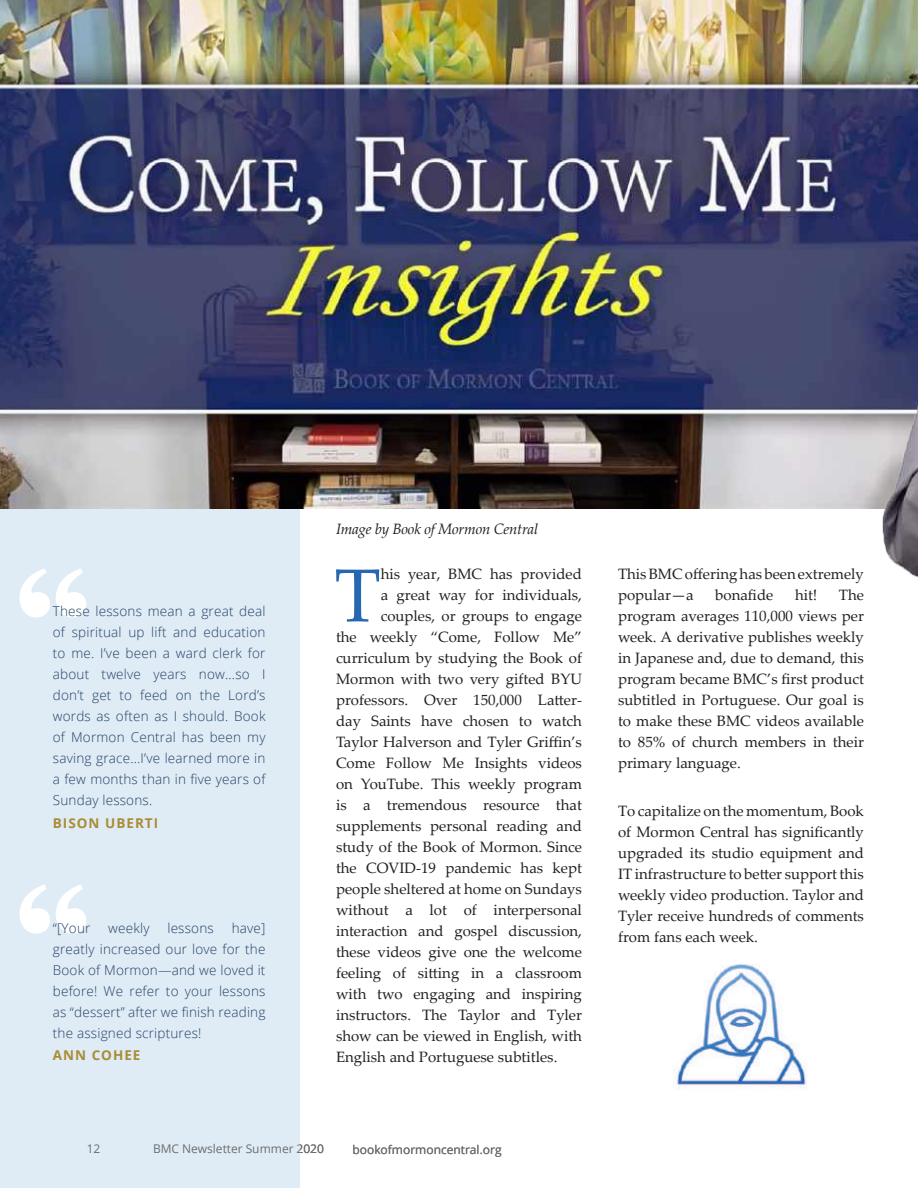
<style>
.page{position:relative;width:918px;height:1188px;background:#fff}
.page>*{position:absolute;margin:0;border:0;box-sizing:border-box;transform-origin:0 0}
.t1{font:75.3px "Palatino Linotype";color:#2767b2}
.t2{font:15px/21px "Palatino Linotype";color:#231f20;text-align:justify}
.t3{font:italic 15px "Palatino Linotype";letter-spacing:-.015em;color:#231f20}
.t4{font:300 13.5px/21px "Open Sans";letter-spacing:.015em;color:#233f66;text-align:justify}
.t5{font:700 13.5px "Open Sans";letter-spacing:.075em;color:#a98c33}
.t6{font:12px "Open Sans";color:#6c6d70}
</style>
<div class="page">
<div style="left:0;top:0;width:300px;height:1188px;background:#dfecf5"></div>
<img style="left:673px;top:964px;width:134px;height:126px">
<img style="left:0;top:0;width:918px;height:508px">
<img style="left:858px;top:54px;width:60px;height:524px">
<svg style="left:20px;top:568px;width:66px;height:50px"></svg>
<svg style="left:20px;top:884px;width:66px;height:50px"></svg>
<p class="t4" style="left:53px;top:601px;width:214px">These lessons mean a great deal of spiritual up lift and education to me. I’ve been a ward clerk for about twelve years now...so I don’t get to feed on the Lord’s words as often as I should. Book of Mormon Central has been my saving grace...I’ve learned more in a few months than in five years of Sunday lessons.</p>
<p class="t5" style="left:53px;top:813px;width:107px">BISON UBERTI</p>
<p class="t4" style="left:53px;top:917px;width:214px;text-indent:179px">have] greatly increased our love for the Book of Mormon—and we loved it before! We refer to your lessons as “dessert” after we finish reading the assigned scriptures!</p>
<p class="t5" style="left:53px;top:1045px;width:89px">ANN COHEE</p>
<p class="t4" style="left:53px;top:917px;width:39px">“[Your</p>
<p class="t4" style="left:108px;top:917px;width:43px">weekly</p>
<p class="t4" style="left:167px;top:917px;width:48px">lessons</p>
<p class="t3" style="left:336px;top:519px;width:204px">Image by Book of Mormon Central</p>
<h1 class="t1" style="left:335px;top:542px;width:48px">T</h1>
<p class="t2" style="left:381px;top:563px;width:203px">his year, BMC has provided</p>
<p class="t2" style="left:381px;top:584px;width:203px">a great way for individuals,</p>
<p class="t2" style="left:381px;top:605px;width:203px">couples, or groups to engage</p>
<p class="t2" style="left:336px;top:626px;width:248px">the weekly “Come, Follow Me”</p>
<p class="t2" style="left:336px;top:647px;width:248px">curriculum by studying the Book of</p>
<p class="t2" style="left:336px;top:668px;width:248px">Mormon with two very gifted BYU</p>
<p class="t2" style="left:336px;top:689px;width:248px">professors. Over 150,000 Latter-</p>
<p class="t2" style="left:336px;top:710px;width:248px">day Saints have chosen to watch</p>
<p class="t2" style="left:336px;top:731px;width:247px">Taylor Halverson and Tyler Griffin’s</p>
<p class="t2" style="left:336px;top:752px;width:247px">Come Follow Me Insights videos</p>
<p class="t2" style="left:336px;top:773px;width:247px">on YouTube. This weekly program</p>
<p class="t2" style="left:336px;top:794px;width:247px">is a tremendous resource that</p>
<p class="t2" style="left:336px;top:815px;width:247px">supplements personal reading and</p>
<p class="t2" style="left:336px;top:836px;width:248px">study of the Book of Mormon. Since</p>
<p class="t2" style="left:336px;top:857px;width:247px">the COVID-19 pandemic has kept</p>
<p class="t2" style="left:336px;top:878px;width:247px">people sheltered at home on Sundays</p>
<p class="t2" style="left:336px;top:899px;width:248px">without a lot of interpersonal</p>
<p class="t2" style="left:336px;top:920px;width:248px">interaction and gospel discussion,</p>
<p class="t2" style="left:336px;top:941px;width:248px">these videos give one the welcome</p>
<p class="t2" style="left:336px;top:962px;width:248px">feeling of sitting in a classroom</p>
<p class="t2" style="left:336px;top:983px;width:247px">with two engaging and inspiring</p>
<p class="t2" style="left:336px;top:1004px;width:248px">instructors. The Taylor and Tyler</p>
<p class="t2" style="left:336px;top:1025px;width:248px">show can be viewed in English, with</p>
<p class="t2" style="left:336px;top:1046px;width:223px">English and Portuguese subtitles.</p>
<p class="t6" style="left:87px;top:1141px;width:15px">12</p>
<p class="t6" style="left:153px;top:1141px;width:173px">BMC Newsletter Summer 2020</p>
<p class="t6" style="left:352px;top:1142px;width:151px">bookofmormoncentral.org</p>
<p class="t2" style="left:618px;top:563px;width:247px">This BMC offering has been extremely popular—a</p>
<p class="t2" style="left:715px;top:584px;width:60px">bonafide</p>
<p class="t2" style="left:795px;top:584px;width:24px">hit!</p>
<p class="t2" style="left:618px;top:584px;width:248px;text-indent:221px">The program averages 110,000 views per week. A derivative publishes weekly in Japanese and, due to demand, this program became BMC’s first product subtitled in Portuguese. Our goal is to make these BMC videos available to 85% of church members in their primary language.</p>
<p class="t2" style="left:618px;top:800px;width:248px">To capitalize on the momentum, Book of Mormon Central has significantly upgraded its studio equipment and IT infrastructure to better support this weekly video production. Taylor and Tyler receive hundreds of comments from fans each week.</p>
</div>
